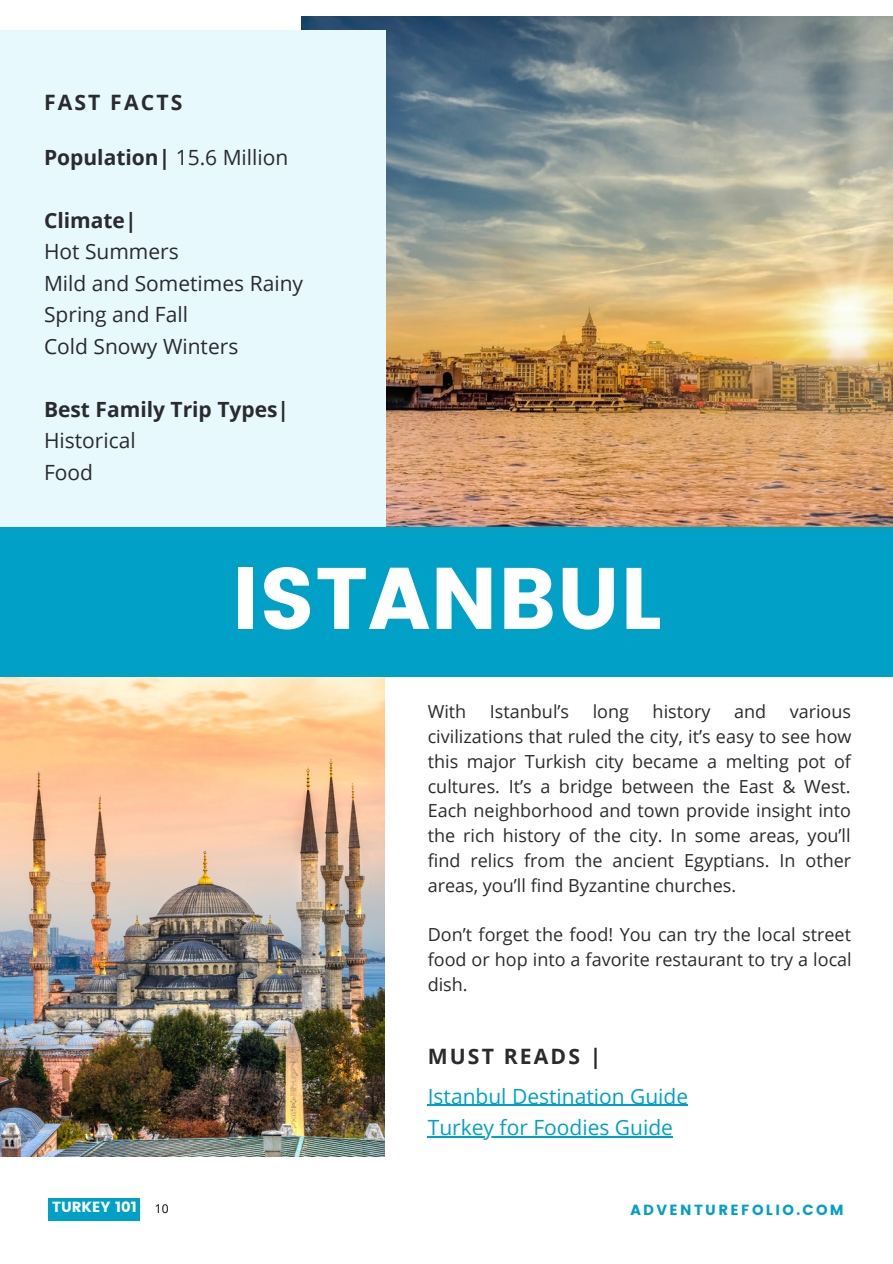
<style>
.page{position:relative;width:893px;height:1264px;background:#fff}
.page>*{position:absolute;margin:0;border:0;box-sizing:border-box;transform-origin:0 0}
.t1{font:86.85px "Poppins";color:#fff}
.t2{font:700 21.15px "Open Sans";letter-spacing:.1em;color:#2a2b2e}
.t3{font:21px/31.5px "Open Sans";color:#2a2b2e}
.t4{font:700 21px "Open Sans";color:#2a2b2e}
.t5{font:21px/31.5px "Open Sans";color:#01a1c7}
.t6{font:18px/24.8px "Open Sans";color:#2a2b2e;text-align:justify}
.t7{font:14.7px "Poppins";letter-spacing:.16em;color:#01a1c7}
.t8{font:14.7px "Poppins";color:#fff}
.s1{font-weight:400}
.s2{font-family:"Open Sans";font-size:12.15px;color:#000}
</style>
<div class="page">
<img style="left:0;top:676px;width:385px;height:480px">
<img style="left:302px;top:16px;width:590px;height:511px">
<div style="left:0;top:30px;width:385px;height:512px;background:#e8f9fd"></div>
<div style="left:0;top:527px;width:892px;height:149px;background:#01a1c7"></div>
<div style="left:49px;top:1197px;width:91px;height:23px;background:#01a1c7"></div>
<hr style="left:427px;top:1104px;width:261px;height:1px;background:#01a1c7">
<hr style="left:427px;top:1136px;width:246px;height:1px;background:#01a1c7">
<p class="t2" style="left:44px;top:87px;width:140px">FAST FACTS</p>
<p class="t4" style="left:44px;top:142px;width:246px">Population| <span class="s1">15.6 Million</span></p>
<p class="t4" style="left:44px;top:205px;width:94px">Climate|</p>
<p class="t3" style="left:44px;top:235px;width:260px">Hot Summers<br>Mild and Sometimes Rainy<br>Spring and Fall<br>Cold Snowy Winters</p>
<p class="t4" style="left:44px;top:394px;width:246px">Best Family Trip Types|</p>
<p class="t3" style="left:44px;top:424px;width:93px">Historical<br>Food</p>
<h1 class="t1" style="left:231px;top:548px;width:432px">ISTANBUL</h1>
<p class="t6" style="left:427px;top:699px;width:40px">With</p>
<p class="t6" style="left:490px;top:699px;width:81px">Istanbul’s</p>
<p class="t6" style="left:592px;top:699px;width:38px">long</p>
<p class="t6" style="left:652px;top:699px;width:59px">history</p>
<p class="t6" style="left:734px;top:699px;width:34px">and</p>
<p class="t6" style="left:427px;top:699px;width:425px;text-indent:362px">various civilizations that ruled the city, it’s easy to see how this major Turkish city became a melting pot of cultures. It’s a bridge between the East &amp; West.<br>Each neighborhood and town provide insight into the rich history of the city. In some areas, you’ll find relics from the ancient Egyptians. In other areas, you’ll find Byzantine churches.</p>
<p class="t6" style="left:427px;top:921px;width:425px">Don’t forget the food! You can try the local street food or hop into a favorite restaurant to try a local dish.</p>
<p class="t2" style="left:427px;top:1041px;width:175px">MUST READS |</p>
<p class="t5" style="left:427px;top:1079px;width:262px">Istanbul Destination Guide<br>Turkey for Foodies Guide</p>
<p class="t8" style="left:52px;top:1198px;width:118px">TURKEY 101 <span class="s2">10</span></p>
<p class="t7" style="left:630px;top:1201px;width:215px">ADVENTUREFOLIO.COM</p>
</div>
